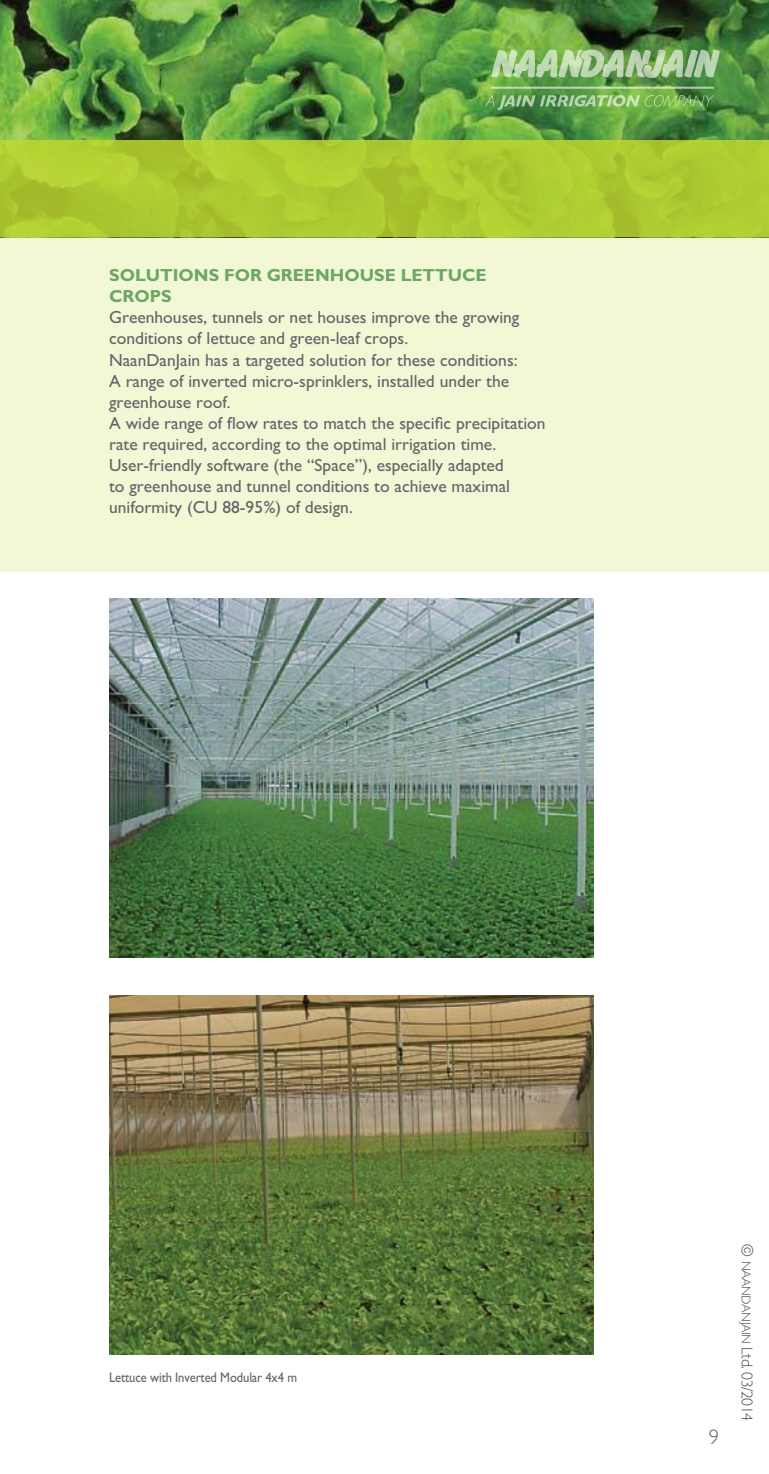
<style>
.page{position:relative;width:769px;height:1474px;background:#fff}
.page>*{position:absolute;margin:0;border:0;box-sizing:border-box;transform-origin:0 0}
.t1{font:300 21px "M Gill Sans";color:#636467}
.t2{font:17.5px/21px "M Gill Sans";color:#636467}
.t3{font:700 17.5px/21px "M Gill Sans";color:#6ea663}
.t4{font:300 15.75px "M Gill Sans";letter-spacing:-.03em;color:#4d4d4f}
.t5{font:14px "M Gill Sans";letter-spacing:-.01em;color:#636467;scale:.9 1}
.s1{font-size:12.6px}
</style>
<div class="page">
<img style="left:0;top:0;width:769px;height:141px">
<div style="left:0;top:237px;width:769px;height:334px;background:#f2f7d6"></div>
<svg style="left:0;top:141px;width:769px;height:96px;background:#adca31"></svg>
<svg style="left:485px;top:95px;width:229px;height:15px;background:#77ac62"></svg>
<svg style="left:491px;top:49px;width:229px;height:29px;background:#9cc18a"></svg>
<hr style="left:491px;top:87px;width:223px;height:2px;background:#fff">
<img style="left:109px;top:598px;width:484px;height:359px">
<img style="left:109px;top:995px;width:485px;height:359px">
<p class="t3" style="left:109px;top:265px;width:379px">SOLUTIONS FOR GREENHOUSE LETTUCE<br>CROPS</p>
<p class="t2" style="left:109px;top:307px;width:438px">Greenhouses, tunnels or net houses improve the growing conditions of lettuce and green-leaf crops.<br>NaanDanJain has a targeted solution for these conditions:<br>A range of inverted micro-sprinklers, installed under the greenhouse roof.<br>A wide range of flow rates to match the specific precipitation rate required, according to the optimal irrigation time.<br>User-friendly software (the “Space”), especially adapted<br>to greenhouse and tunnel conditions to achieve maximal uniformity (CU 88-95%) of design.</p>
<p class="t5" style="left:109px;top:1369px;width:210px">Lettuce with Inverted Modular 4x4 m</p>
<p class="t1" style="left:709px;top:1425px;width:12px">9</p>
<p class="t4" style="left:756px;top:1244px;width:178px;rotate:90deg">© <span class="s1">NAANDANJAIN</span> Ltd. 03/2014</p>
</div>
